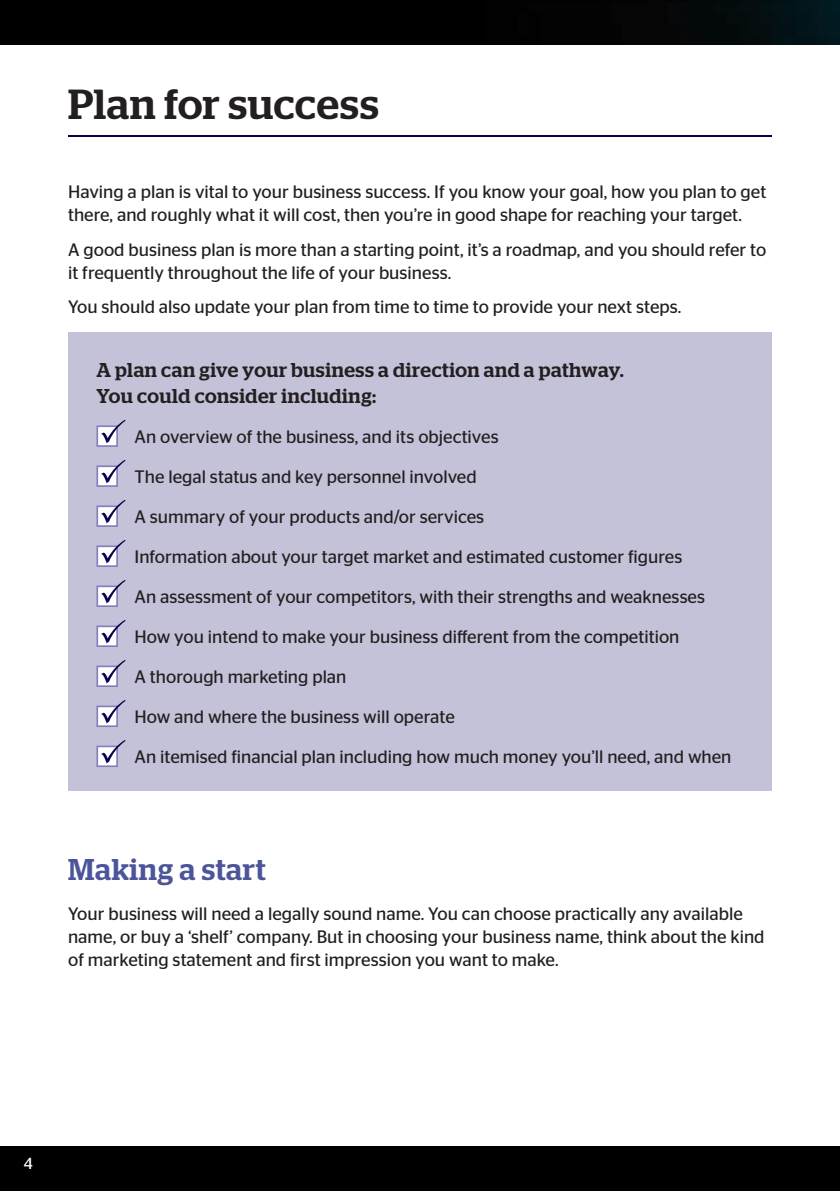
<style>
.page{position:relative;width:840px;height:1191px;background:#fff}
.page>*{position:absolute;margin:0;border:0;box-sizing:border-box;transform-origin:0 0}
.t1{font:500 42px "Stag";letter-spacing:.01em;color:#231f20}
.t2{font:500 30px "Stag";letter-spacing:.025em;color:#4c559b}
.t3{font:500 20px/26px "Stag";letter-spacing:.02em;color:#231f20}
.t4{font:18px/23px "Stag Sans";color:#231f20}
.t5{font:16px "Stag Sans";color:#fff}
</style>
<div class="page">
<div style="left:0;top:0;width:839px;height:1191px;background:#000001"></div>
<img style="left:714px;top:0;width:125px;height:45px">
<hr style="left:839px;top:0;width:1px;height:658px;background:#d1d2d4">
<div style="left:0;top:45px;width:839px;height:1100px;background:#fff"></div>
<hr style="left:68px;top:136px;width:703px;height:1px;background:#0a024e">
<div style="left:68px;top:332px;width:703px;height:459px;background:#c3c2d8"></div>
<svg style="left:96px;top:420px;width:29px;height:27px"></svg>
<svg style="left:96px;top:460px;width:29px;height:27px"></svg>
<svg style="left:96px;top:500px;width:29px;height:27px"></svg>
<svg style="left:96px;top:540px;width:29px;height:27px"></svg>
<svg style="left:96px;top:580px;width:29px;height:27px"></svg>
<svg style="left:96px;top:620px;width:29px;height:27px"></svg>
<svg style="left:96px;top:660px;width:29px;height:27px"></svg>
<svg style="left:96px;top:700px;width:29px;height:27px"></svg>
<svg style="left:96px;top:740px;width:29px;height:27px"></svg>
<hr style="left:839px;top:657px;width:1px;height:488px;background:#fff">
<h1 class="t1" style="left:68px;top:79px;width:312px">Plan for success</h1>
<p class="t4" style="left:68px;top:180px;width:699px">Having a plan is vital to your business success. If you know your goal, how you plan to get there, and roughly what it will cost, then you’re in good shape for reaching your target.</p>
<p class="t4" style="left:68px;top:238px;width:699px">A good business plan is more than a starting point, it’s a roadmap, and you should refer to it frequently throughout the life of your business.</p>
<p class="t4" style="left:68px;top:295px;width:614px">You should also update your plan from time to time to provide your next steps.</p>
<p class="t3" style="left:96px;top:356px;width:528px">A plan can give your business a direction and a pathway.<br>You could consider including:</p>
<p class="t4" style="left:134px;top:425px;width:365px">An overview of the business, and its objectives</p>
<p class="t4" style="left:134px;top:465px;width:343px">The legal status and key personnel involved</p>
<p class="t4" style="left:134px;top:505px;width:351px">A summary of your products and/or services</p>
<p class="t4" style="left:134px;top:545px;width:549px">Information about your target market and estimated customer figures</p>
<p class="t4" style="left:134px;top:585px;width:571px">An assessment of your competitors, with their strengths and weaknesses</p>
<p class="t4" style="left:134px;top:625px;width:546px">How you intend to make your business different from the competition</p>
<p class="t4" style="left:134px;top:665px;width:213px">A thorough marketing plan</p>
<p class="t4" style="left:134px;top:705px;width:321px">How and where the business will operate</p>
<p class="t4" style="left:134px;top:745px;width:598px">An itemised financial plan including how much money you’ll need, and when</p>
<h2 class="t2" style="left:68px;top:851px;width:199px">Making a start</h2>
<p class="t4" style="left:68px;top:902px;width:697px">Your business will need a legally sound name. You can choose practically any available name, or buy a ‘shelf’ company. But in choosing your business name, think about the kind of marketing statement and first impression you want to make.</p>
<p class="t5" style="left:24px;top:1154px;width:11px">4</p>
</div>
